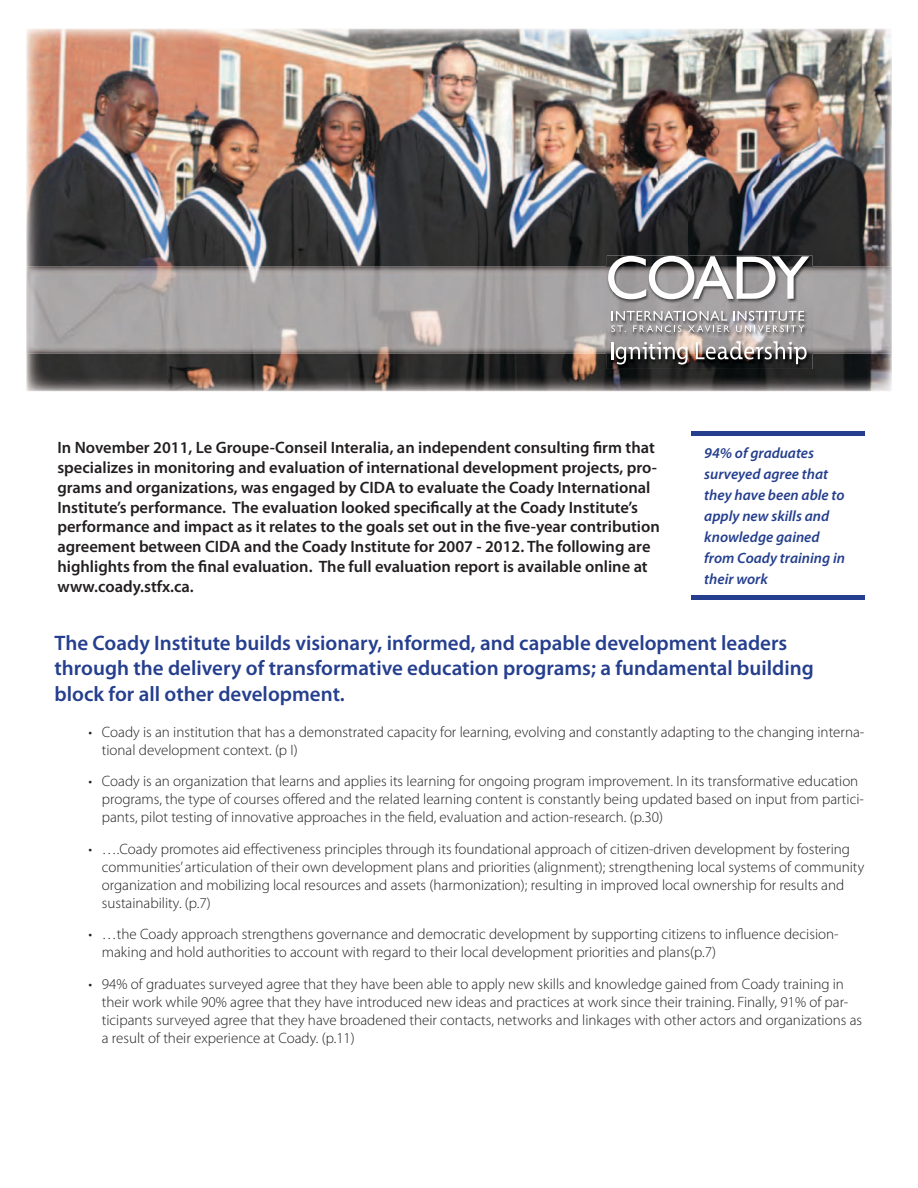
<style>
.page{position:relative;width:918px;height:1188px;background:#fff}
.page>*{position:absolute;margin:0;border:0;box-sizing:border-box;transform-origin:0 0}
.t1{font:600 21px/25.2px "Myriad Pro";color:#253f8e}
.t2{font:600 16.5px/19.8px "Myriad Pro";color:#231f20}
.t3{font:300 15px/18px "Myriad Pro";color:#231f20}
.t4{font:italic 600 15px/21px "Myriad Pro";color:#253f8e}
</style>
<div class="page">
<img style="left:26px;top:29px;width:866px;height:238px">
<img style="left:26px;top:354px;width:50px;height:37px">
<img style="left:842px;top:354px;width:50px;height:37px">
<img style="left:76px;top:354px;width:766px;height:37px">
<div style="left:691px;top:431px;width:174px;height:5px;background:#253f8e"></div>
<hr style="left:691px;top:596px;width:174px;height:4px;background:#253f8e">
<img style="left:26px;top:267px;width:866px;height:87px">
<img style="left:607px;top:256px;width:206px;height:113px">
<img style="left:607px;top:267px;width:206px;height:87px">
<svg style="left:611px;top:342px;width:77px;height:22px"></svg>
<svg style="left:696px;top:341px;width:111px;height:23px;background:#7e7b7a"></svg>
<svg style="left:608px;top:256px;width:201px;height:43px"></svg>
<svg style="left:611px;top:311px;width:193px;height:21px;background:#aaa7a8"></svg>
<p class="t2" style="left:57px;top:437px;width:604px">In November 2011, Le Groupe-Conseil Interalia, an independent consulting firm that specializes in monitoring and evaluation of international development projects, pro&shy;grams and organizations, was engaged by CIDA to evaluate the Coady International Institute’s performance. The evaluation looked specifically at the Coady Institute’s performance and impact as it relates to the goals set out in the five-year contribution agreement between CIDA and the Coady Institute for 2007 - 2012. The following are highlights from the final evaluation. The full evaluation report is available online at www.coady.stfx.ca.</p>
<p class="t4" style="left:704px;top:442px;width:142px">94% of graduates surveyed agree that they have been able to apply new skills and knowledge gained from Coady training in their work</p>
<h1 class="t1" style="left:55px;top:630px;width:761px">The Coady Institute builds visionary, informed, and capable development leaders through the delivery of transformative education programs; a fundamental building block for all other development.</h1>
<p class="t3" style="left:102px;top:723px;width:764px;text-indent:-14px">• Coady is an institution that has a demonstrated capacity for learning, evolving and constantly adapting to the changing interna&shy;tional development context. (p I)</p>
<p class="t3" style="left:102px;top:772px;width:764px;text-indent:-14px">• Coady is an organization that learns and applies its learning for ongoing program improvement. In its transformative education programs, the type of courses offered and the related learning content is constantly being updated based on input from partici&shy;pants, pilot testing of innovative approaches in the field, evaluation and action‐research. (p.30)</p>
<p class="t3" style="left:102px;top:840px;width:764px;text-indent:-14px">• ….Coady promotes aid effectiveness principles through its foundational approach of citizen‐driven development by fostering communities’ articulation of their own development plans and priorities (alignment); strengthening local systems of community organization and mobilizing local resources and assets (harmonization); resulting in improved local ownership for results and sustainability. (p.7)</p>
<p class="t3" style="left:102px;top:925px;width:738px;text-indent:-13px">• …the Coady approach strengthens governance and democratic development by supporting citizens to influence decision‐ making and hold authorities to account with regard to their local development priorities and plans(p.7)</p>
<p class="t3" style="left:102px;top:975px;width:762px;text-indent:-13px">• 94% of graduates surveyed agree that they have been able to apply new skills and knowledge gained from Coady training in their work while 90% agree that they have introduced new ideas and practices at work since their training. Finally, 91% of par&shy;ticipants surveyed agree that they have broadened their contacts, networks and linkages with other actors and organizations as a result of their experience at Coady. (p.11)</p>
</div>
